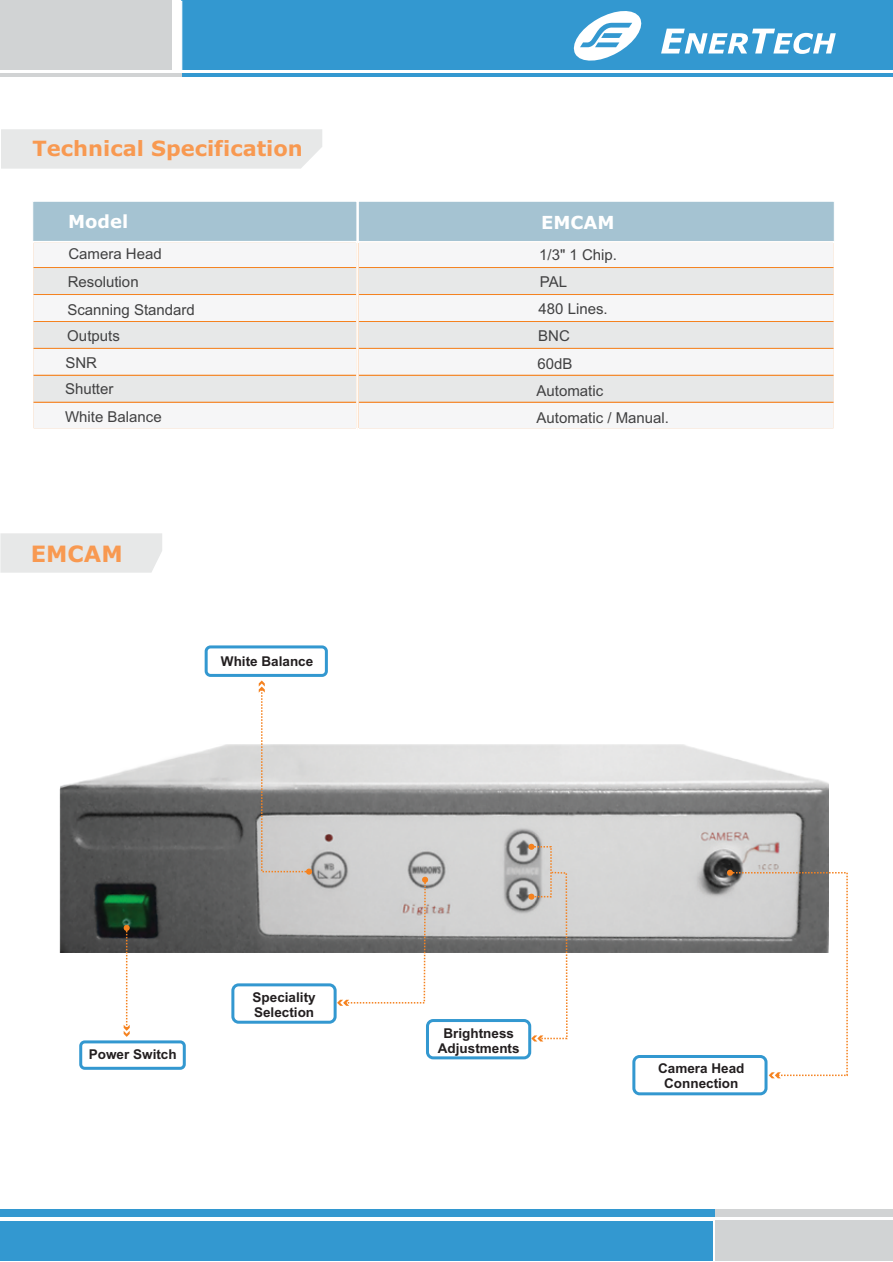
<style>
.page{position:relative;width:893px;height:1262px;background:#fff}
.page>*{position:absolute;margin:0;border:0;box-sizing:border-box;transform-origin:0 0}
.t1{font:700 22.5px "Verdana";color:#f89951}
.t2{font:700 21px "Verdana";color:#f89951}
.t3{font:700 18px "Verdana";color:#fff}
.t4{font:15px/27.2px "Arial";color:#414142}
.t5{font:700 13.5px/15.1px "Arial";color:#231f20;text-align:center}
</style>
<div class="page">
<img style="left:59px;top:744px;width:769px;height:208px">
<div style="left:182px;top:0;width:710px;height:70px;background:#3398d0"></div>
<div style="left:0;top:0;width:172px;height:70px;background:#d1d3d4"></div>
<svg style="left:181px;top:2px;width:1px;height:68px"></svg>
<hr style="left:3px;top:73px;width:890px;height:4px;background:#3398d0">
<hr style="left:0;top:73px;width:182px;height:4px;background:#d1d3d4">
<svg style="left:661px;top:29px;width:174px;height:25px"></svg>
<svg style="left:573px;top:11px;width:69px;height:50px"></svg>
<div style="left:1px;top:1209px;width:714px;height:7px;background:#3398d0"></div>
<div style="left:715px;top:1209px;width:178px;height:7px;background:#d1d3d4"></div>
<div style="left:0;top:1220px;width:713px;height:40px;background:#3398d0"></div>
<div style="left:715px;top:1220px;width:178px;height:40px;background:#d1d3d4"></div>
<div style="left:1px;top:129px;width:321px;height:40px;background:#e7e8e8"></div>
<svg style="left:33px;top:201px;width:801px;height:202px"></svg>
<div style="left:32px;top:241px;width:325px;height:189px;border:2px solid #fff"></div>
<div style="left:357px;top:241px;width:478px;height:189px;border:2px solid #fff"></div>
<div style="left:205px;top:645px;width:123px;height:32px;border:3px solid #3398d0;border-radius:4px"></div>
<div style="left:426px;top:1019px;width:105px;height:40px;border:3px solid #3398d0;border-radius:6px"></div>
<div style="left:231px;top:983px;width:105px;height:40px;border:3px solid #3398d0;border-radius:6px"></div>
<div style="left:79px;top:1040px;width:107px;height:29px;border:3px solid #3398d0;border-radius:4px"></div>
<div style="left:632px;top:1055px;width:135px;height:40px;border:3px solid #3398d0;border-radius:6px"></div>
<svg style="left:124px;top:925px;width:6px;height:112px"></svg>
<svg style="left:259px;top:680px;width:53px;height:194px"></svg>
<svg style="left:727px;top:869px;width:120px;height:209px"></svg>
<div style="left:0;top:533px;width:162px;height:39px;background:#e7e8e8"></div>
<svg style="left:528px;top:843px;width:39px;height:198px"></svg>
<svg style="left:337px;top:876px;width:91px;height:129px"></svg>
<h2 class="t2" style="left:33px;top:140px;width:272px">Technical Specification</h2>
<p class="t3" style="left:68px;top:215px;width:62px">Model</p>
<p class="t3" style="left:541px;top:215px;width:75px">EMCAM</p>
<p class="t4" style="left:65px;top:242px;width:131px">Camera Head<br>Resolution<br>Scanning Standard<br>Outputs<br>SNR</p>
<p class="t4" style="left:537px;top:242px;width:81px">1/3" 1 Chip.<br>PAL<br>480 Lines.<br>BNC<br>60dB</p>
<p class="t4" style="left:65px;top:376px;width:50px">Shutter</p>
<p class="t4" style="left:536px;top:378px;width:68px">Automatic</p>
<p class="t4" style="left:65px;top:404px;width:98px">White Balance</p>
<p class="t4" style="left:536px;top:406px;width:134px">Automatic / Manual.</p>
<h1 class="t1" style="left:31px;top:544px;width:93px">EMCAM</h1>
<p class="t5" style="left:221px;top:655px;width:94px">White Balance</p>
<p class="t5" style="left:89px;top:1048px;width:89px">Power Switch</p>
<p class="t5" style="left:252px;top:991px;width:65px;text-align:left">Speciality<br>Selection</p>
<p class="t5" style="left:438px;top:1026px;width:83px">Brightness<br>Adjustments</p>
<p class="t5" style="left:658px;top:1061px;width:88px">Camera Head<br>Connection</p>
</div>
